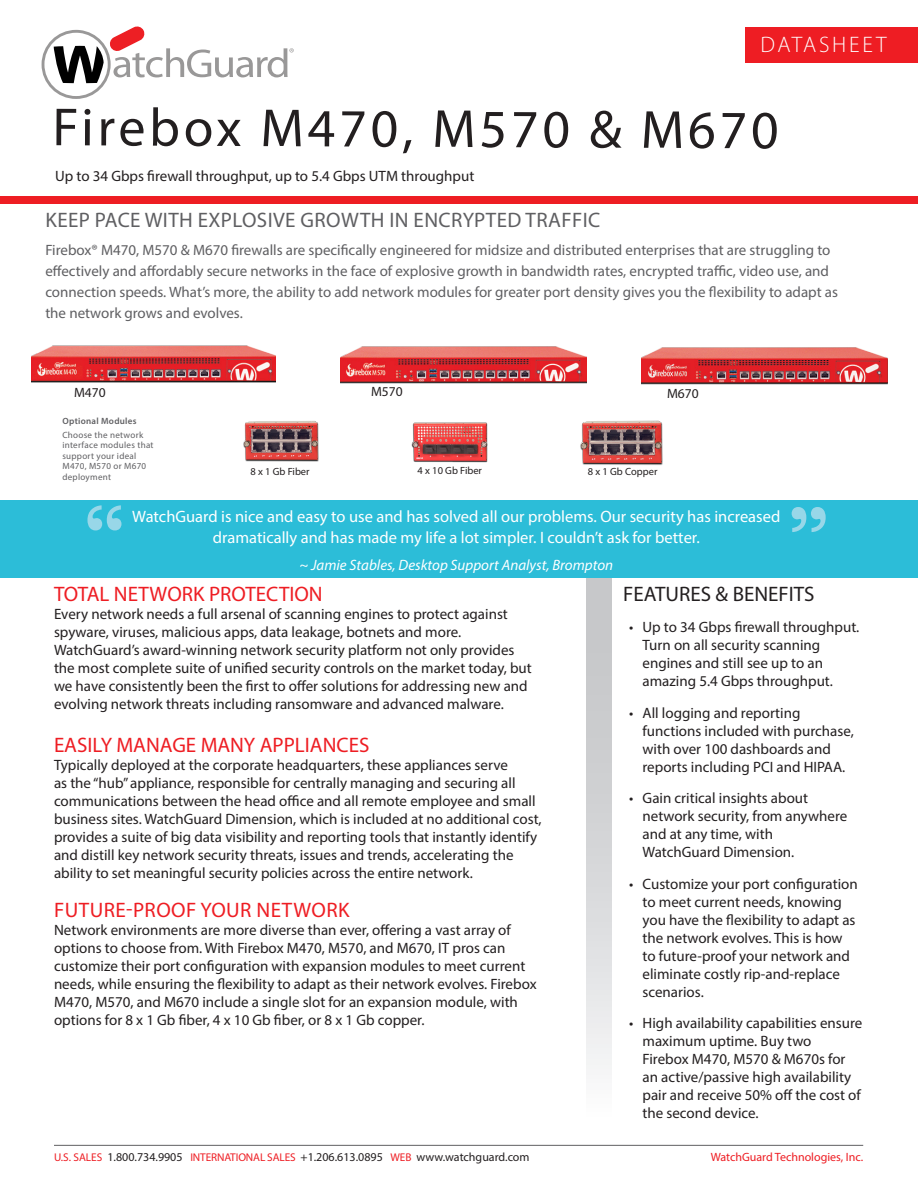
<style>
.page{position:relative;width:918px;height:1188px;background:#fff}
.page>*{position:absolute;margin:0;border:0;box-sizing:border-box;transform-origin:0 0}
._2017_ds_-_Title{font:54px "Myriad Pro";letter-spacing:.065em;color:#231f20}
._2011_ds_-_red_subhe{font:300 22.5px "Myriad Pro";letter-spacing:.12em;color:#fff}
._2017-_sub-head{font:21px "Myriad Pro";color:#ee1d23}
._2017_-_Headline{font:21px "Myriad Pro";letter-spacing:.02em;color:#5f5f62}
._2017-_sub-head-2{font:21px "Myriad Pro";letter-spacing:.02em;color:#ee1d23}
._2017_ds_-_body_copy{font:21px "Myriad Pro";color:#231f20}
._2017_-_quote_text{font:16.5px/21px "Myriad Pro";color:#fff;text-align:center}
._2017_-_Title_sub-he{font:15px/18px "Myriad Pro";color:#231f20}
._2017-Intro{font:15px/21px "Myriad Pro";color:#5f5f62}
._2017_-_Quote_Italic{font:italic 15px "Myriad Pro";color:#fff}
._2011_ds_-_red_subhe-2{font:13.5px "Myriad Pro";color:#231f20}
.t1{font:12px "Myriad Pro";color:#231f20}
.t2{font:12px "Myriad Pro";color:#ee1d23}
._2011_ds_-_red_subhe-3{font:10.5px "Myriad Pro";color:#231f20}
.Bullets{font:9px/10.4px "Myriad Pro";letter-spacing:.03em;color:#5f5f62}
.Bullets-2{font:600 9px "Myriad Pro";letter-spacing:.03em;color:#5f5f62}
.s1{font-size:11.25px;color:#ee1d23}
</style>
<div class="page">
<div style="left:587px;top:545px;width:25px;height:643px;background:linear-gradient(to bottom,#b9babd,#fff)"></div>
<div style="left:0;top:196px;width:918px;height:7px;background:#ee1d23"></div>
<svg style="left:42px;top:27px;width:252px;height:72px"></svg>
<div style="left:0;top:500px;width:918px;height:78px;background:#2cbdd8"></div>
<svg style="left:792px;top:507px;width:34px;height:25px"></svg>
<hr style="left:54px;top:1145px;width:809px;height:1px;background:#5f5f62">
<div style="left:745px;top:27px;width:173px;height:35px;background:#ee1d23"></div>
<svg style="left:87px;top:505px;width:35px;height:25px"></svg>
<img style="left:243px;top:420px;width:76px;height:42px">
<img style="left:412px;top:447px;width:76px;height:16px">
<img style="left:580px;top:420px;width:83px;height:45px">
<img style="left:32px;top:345px;width:244px;height:97px">
<img style="left:341px;top:346px;width:246px;height:101px">
<img style="left:641px;top:347px;width:246px;height:102px">
<p class="_2011_ds_-_red_subhe" style="left:761px;top:31px;width:127px">DATASHEET</p>
<p class="_2017_ds_-_Title" style="left:52px;top:95px;width:728px">Firebox M470, M570 &amp; M670</p>
<p class="_2017_-_Title_sub-he" style="left:55px;top:166px;width:421px">Up to 34 Gbps firewall throughput, up to 5.4 Gbps UTM throughput</p>
<p class="_2017_-_Headline" style="left:46px;top:207px;width:556px">KEEP PACE WITH EXPLOSIVE GROWTH IN ENCRYPTED TRAFFIC</p>
<p class="_2017-Intro" style="left:45px;top:239px;width:794px">Firebox® M470, M570 &amp; M670 firewalls are specifically engineered for midsize and distributed enterprises that are struggling to effectively and affordably secure networks in the face of explosive growth in bandwidth rates, encrypted traffic, video use, and connection speeds. What’s more, the ability to add network modules for greater port density gives you the flexibility to adapt as the network grows and evolves.</p>
<p class="_2011_ds_-_red_subhe-2" style="left:74px;top:385px;width:33px">M470</p>
<p class="_2011_ds_-_red_subhe-2" style="left:371px;top:383px;width:33px">M570</p>
<p class="_2011_ds_-_red_subhe-2" style="left:667px;top:385px;width:33px">M670</p>
<p class="Bullets-2" style="left:62px;top:415px;width:76px">Optional Modules</p>
<p class="Bullets" style="left:62px;top:430px;width:93px">Choose the network interface modules that support your ideal<br>M470, M570 or M670 deployment</p>
<p class="_2011_ds_-_red_subhe-3" style="left:251px;top:465px;width:61px">8 x 1 Gb Fiber</p>
<p class="_2011_ds_-_red_subhe-3" style="left:418px;top:464px;width:66px">4 x 10 Gb Fiber</p>
<p class="_2011_ds_-_red_subhe-3" style="left:588px;top:465px;width:71px">8 x 1 Gb Copper</p>
<p class="_2017_-_quote_text" style="left:132px;top:505px;width:650px">WatchGuard is nice and easy to use and has solved all our problems. Our security has increased dramatically and has made my life a lot simpler. I couldn’t ask for better.</p>
<p class="_2017_-_Quote_Italic" style="left:299px;top:555px;width:315px">~ Jamie Stables, Desktop Support Analyst, Brompton</p>
<p class="_2017-_sub-head" style="left:54px;top:581px;width:270px">TOTAL NETWORK PROTECTION</p>
<p class="_2017_-_Title_sub-he" style="left:54px;top:605px;width:479px">Every network needs a full arsenal of scanning engines to protect against spyware, viruses, malicious apps, data leakage, botnets and more.<br>WatchGuard’s award-winning network security platform not only provides the most complete suite of unified security controls on the market today, but we have consistently been the first to offer solutions for addressing new and evolving network threats including ransomware and advanced malware.</p>
<p class="_2017-_sub-head" style="left:54px;top:732px;width:317px">EASILY MANAGE MANY APPLIANCES</p>
<p class="_2017_-_Title_sub-he" style="left:54px;top:756px;width:489px">Typically deployed at the corporate headquarters, these appliances serve<br>as the “hub” appliance, responsible for centrally managing and securing all communications between the head office and all remote employee and small business sites. WatchGuard Dimension, which is included at no additional cost, provides a suite of big data visibility and reporting tools that instantly identify and distill key network security threats, issues and trends, accelerating the ability to set meaningful security policies across the entire network.</p>
<p class="_2017-_sub-head-2" style="left:54px;top:897px;width:297px">FUTURE-PROOF YOUR NETWORK</p>
<p class="_2017_-_Title_sub-he" style="left:54px;top:921px;width:458px">Network environments are more diverse than ever, offering a vast array of</p>
<p class="_2017_-_Title_sub-he" style="left:54px;top:939px;width:484px">options to choose from. With Firebox M470, M570, and M670, IT pros can customize their port configuration with expansion modules to meet current needs, while ensuring the flexibility to adapt as their network evolves. Firebox M470, M570, and M670 include a single slot for an expansion module, with</p>
<p class="_2017_-_Title_sub-he" style="left:54px;top:1011px;width:372px">options for 8 x 1 Gb fiber, 4 x 10 Gb fiber, or 8 x 1 Gb copper.</p>
<p class="_2017_ds_-_body_copy" style="left:623px;top:581px;width:193px">FEATURES &amp; BENEFITS</p>
<p class="_2017_-_Title_sub-he" style="left:643px;top:618px;width:218px;text-indent:-14px">• Up to 34 Gbps firewall throughput.<br>Turn on all security scanning engines and still see up to an amazing 5.4 Gbps throughput.</p>
<p class="_2017_-_Title_sub-he" style="left:643px;top:704px;width:213px;text-indent:-14px">• All logging and reporting functions included with purchase, with over 100 dashboards and reports including PCI and HIPAA.</p>
<p class="_2017_-_Title_sub-he" style="left:643px;top:789px;width:206px;text-indent:-14px">• Gain critical insights about network security, from anywhere and at any time, with<br>WatchGuard Dimension.</p>
<p class="_2017_-_Title_sub-he" style="left:643px;top:875px;width:217px;text-indent:-14px">• Customize your port configuration to meet current needs, knowing you have the flexibility to adapt as the network evolves. This is how to future-proof your network and eliminate costly rip-and-replace scenarios.</p>
<p class="_2017_-_Title_sub-he" style="left:643px;top:1014px;width:221px;text-indent:-14px">• High availability capabilities ensure maximum uptime. Buy two<br>Firebox M470, M570 &amp; M670s for an active/passive high availability pair and receive 50% off the cost of the second device.</p>
<p class="t1" style="left:54px;top:1150px;width:477px"><span class="s1">U.S. SALES</span> 1.800.734.9905 <span class="s1">INTERNATIONAL SALES</span> +1.206.613.0895 <span class="s1">WEB</span> www.watchguard.com</p>
<p class="t2" style="left:711px;top:1150px;width:154px">WatchGuard Technologies, Inc.</p>
</div>
